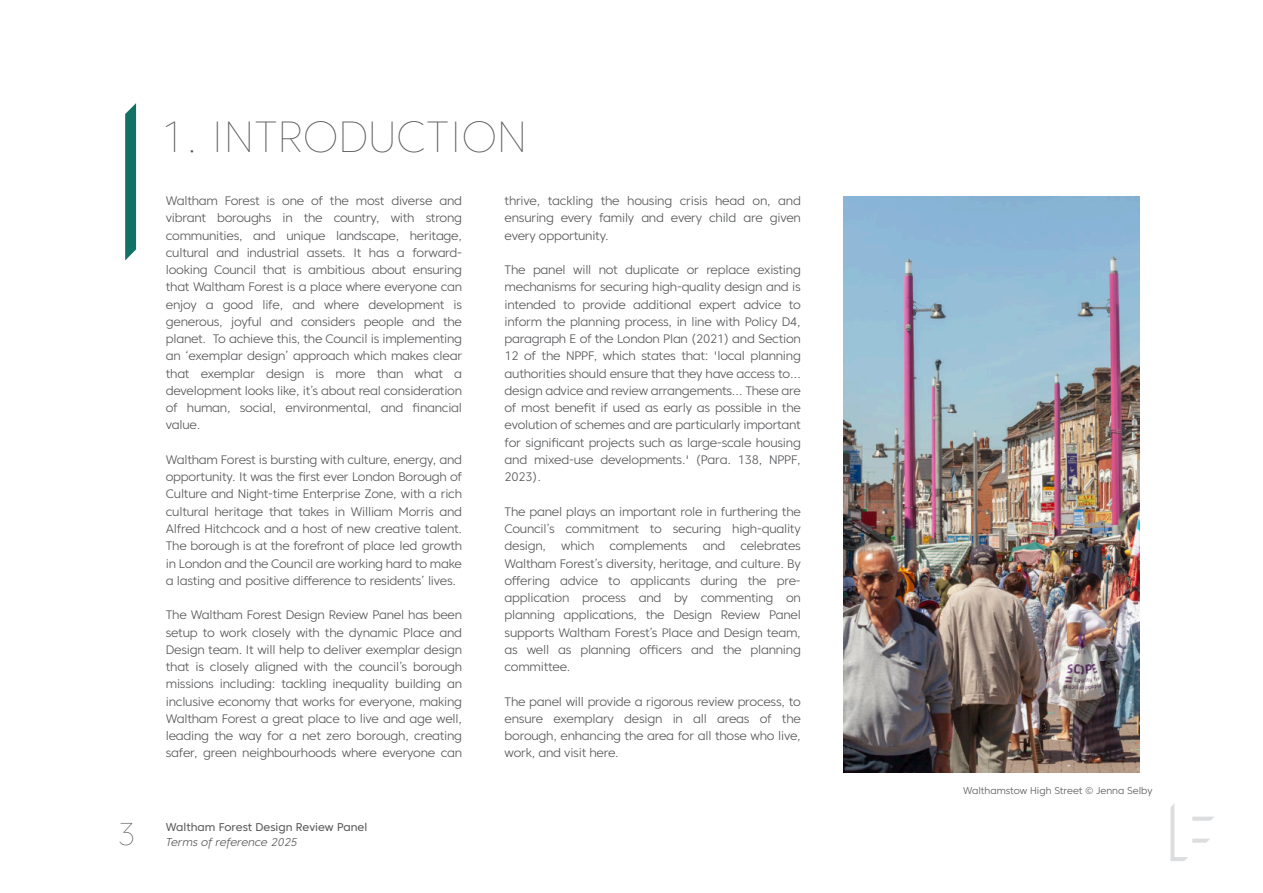
<style>
.page{position:relative;width:1263px;height:893px;background:#fff}
.page>*{position:absolute;margin:0;border:0;box-sizing:border-box;transform-origin:0 0}
.t1{font:100 43.5px "Core Sans C 15";letter-spacing:.01em;color:#57585a}
.t2{font:100 31.5px "Core Sans C 15";color:#57585a}
.t3{font:300 12.3px "Core Sans C 35";letter-spacing:-.02em;color:#57585a}
.t4{font:11.25px "Core Sans C 45";color:#59595a}
.t5{font:11.25px "Core Sans C 35 Light It";color:#59595a}
.t6{font:300 9.75px "Core Sans C 35";color:#57585a}
</style>
<div class="page">
<svg style="left:1170px;top:804px;width:44px;height:57px"></svg>
<svg style="left:125px;top:103px;width:11px;height:157px;background:#247c70"></svg>
<img style="left:843px;top:196px;width:297px;height:577px">
<p class="t1" style="left:160px;top:121px;width:368px">1. INTRODUCTION</p>
<p class="t3" style="left:166px;top:196px;width:298px">Waltham Forest is one of the most diverse and</p>
<p class="t3" style="left:166px;top:214px;width:298px">vibrant boroughs in the country, with strong</p>
<p class="t3" style="left:166px;top:231px;width:298px">communities, and unique landscape, heritage,</p>
<p class="t3" style="left:166px;top:248px;width:298px">cultural and industrial assets. It has a forward-</p>
<p class="t3" style="left:166px;top:265px;width:298px">looking Council that is ambitious about ensuring</p>
<p class="t3" style="left:166px;top:283px;width:298px">that Waltham Forest is a place where everyone can</p>
<p class="t3" style="left:166px;top:300px;width:298px">enjoy a good life, and where development is</p>
<p class="t3" style="left:166px;top:317px;width:298px">generous, joyful and considers people and the</p>
<p class="t3" style="left:166px;top:334px;width:298px">planet. To achieve this, the Council is implementing</p>
<p class="t3" style="left:166px;top:352px;width:298px">an ‘exemplar design’ approach which makes clear</p>
<p class="t3" style="left:166px;top:369px;width:298px">that exemplar design is more than what a</p>
<p class="t3" style="left:166px;top:386px;width:298px">development looks like, it’s about real consideration</p>
<p class="t3" style="left:166px;top:403px;width:298px">of human, social, environmental, and financial</p>
<p class="t3" style="left:166px;top:421px;width:36px">value.</p>
<p class="t3" style="left:166px;top:455px;width:298px">Waltham Forest is bursting with culture, energy, and</p>
<p class="t3" style="left:166px;top:472px;width:298px">opportunity. It was the first ever London Borough of</p>
<p class="t3" style="left:166px;top:490px;width:298px">Culture and Night-time Enterprise Zone, with a rich</p>
<p class="t3" style="left:166px;top:507px;width:298px">cultural heritage that takes in William Morris and</p>
<p class="t3" style="left:166px;top:524px;width:298px">Alfred Hitchcock and a host of new creative talent.</p>
<p class="t3" style="left:166px;top:541px;width:298px">The borough is at the forefront of place led growth</p>
<p class="t3" style="left:166px;top:559px;width:298px">in London and the Council are working hard to make</p>
<p class="t3" style="left:166px;top:576px;width:292px">a lasting and positive difference to residents’ lives.</p>
<p class="t3" style="left:166px;top:610px;width:298px">The Waltham Forest Design Review Panel has been</p>
<p class="t3" style="left:166px;top:628px;width:298px">setup to work closely with the dynamic Place and</p>
<p class="t3" style="left:166px;top:645px;width:298px">Design team. It will help to deliver exemplar design</p>
<p class="t3" style="left:166px;top:662px;width:298px">that is closely aligned with the council’s borough</p>
<p class="t3" style="left:166px;top:679px;width:298px">missions including: tackling inequality building an</p>
<p class="t3" style="left:166px;top:697px;width:298px">inclusive economy that works for everyone, making</p>
<p class="t3" style="left:166px;top:714px;width:298px">Waltham Forest a great place to live and age well,</p>
<p class="t3" style="left:166px;top:731px;width:298px">leading the way for a net zero borough, creating</p>
<p class="t3" style="left:166px;top:748px;width:298px">safer, green neighbourhoods where everyone can</p>
<p class="t2" style="left:118px;top:823px;width:20px">3</p>
<p class="t4" style="left:166px;top:823px;width:203px">Waltham Forest Design Review Panel</p>
<p class="t5" style="left:166px;top:838px;width:133px">Terms of reference 2025</p>
<p class="t3" style="left:505px;top:196px;width:298px">thrive, tackling the housing crisis head on, and</p>
<p class="t3" style="left:505px;top:214px;width:298px">ensuring every family and every child are given</p>
<p class="t3" style="left:505px;top:231px;width:106px">every opportunity.</p>
<p class="t3" style="left:505px;top:265px;width:298px">The panel will not duplicate or replace existing</p>
<p class="t3" style="left:505px;top:283px;width:298px">mechanisms for securing high-quality design and is</p>
<p class="t3" style="left:505px;top:300px;width:298px">intended to provide additional expert advice to</p>
<p class="t3" style="left:505px;top:317px;width:298px">inform the planning process, in line with Policy D4,</p>
<p class="t3" style="left:505px;top:334px;width:298px">paragraph E of the London Plan (2021) and Section</p>
<p class="t3" style="left:505px;top:352px;width:298px">12 of the NPPF, which states that: 'local planning</p>
<p class="t3" style="left:505px;top:369px;width:298px">authorities should ensure that they have access to…</p>
<p class="t3" style="left:505px;top:386px;width:298px">design advice and review arrangements… These are</p>
<p class="t3" style="left:505px;top:403px;width:298px">of most benefit if used as early as possible in the</p>
<p class="t3" style="left:505px;top:421px;width:298px">evolution of schemes and are particularly important</p>
<p class="t3" style="left:505px;top:438px;width:298px">for significant projects such as large-scale housing</p>
<p class="t3" style="left:505px;top:455px;width:298px">and mixed-use developments.' (Para. 138, NPPF,</p>
<p class="t3" style="left:505px;top:472px;width:38px">2023).</p>
<p class="t3" style="left:505px;top:507px;width:298px">The panel plays an important role in furthering the</p>
<p class="t3" style="left:505px;top:524px;width:298px">Council’s commitment to securing high-quality</p>
<p class="t3" style="left:505px;top:541px;width:298px">design, which complements and celebrates</p>
<p class="t3" style="left:505px;top:559px;width:298px">Waltham Forest’s diversity, heritage, and culture. By</p>
<p class="t3" style="left:505px;top:576px;width:298px">offering advice to applicants during the pre-</p>
<p class="t3" style="left:505px;top:593px;width:298px">application process and by commenting on</p>
<p class="t3" style="left:505px;top:610px;width:298px">planning applications, the Design Review Panel</p>
<p class="t3" style="left:505px;top:628px;width:298px">supports Waltham Forest’s Place and Design team,</p>
<p class="t3" style="left:505px;top:645px;width:298px">as well as planning officers and the planning</p>
<p class="t3" style="left:505px;top:662px;width:67px">committee.</p>
<p class="t3" style="left:505px;top:697px;width:298px">The panel will provide a rigorous review process, to</p>
<p class="t3" style="left:505px;top:714px;width:298px">ensure exemplary design in all areas of the</p>
<p class="t3" style="left:505px;top:731px;width:298px">borough, enhancing the area for all those who live,</p>
<p class="t3" style="left:505px;top:748px;width:116px">work, and visit here.</p>
<p class="t6" style="left:963px;top:787px;width:191px">Walthamstow High Street © Jenna Selby</p>
</div>
